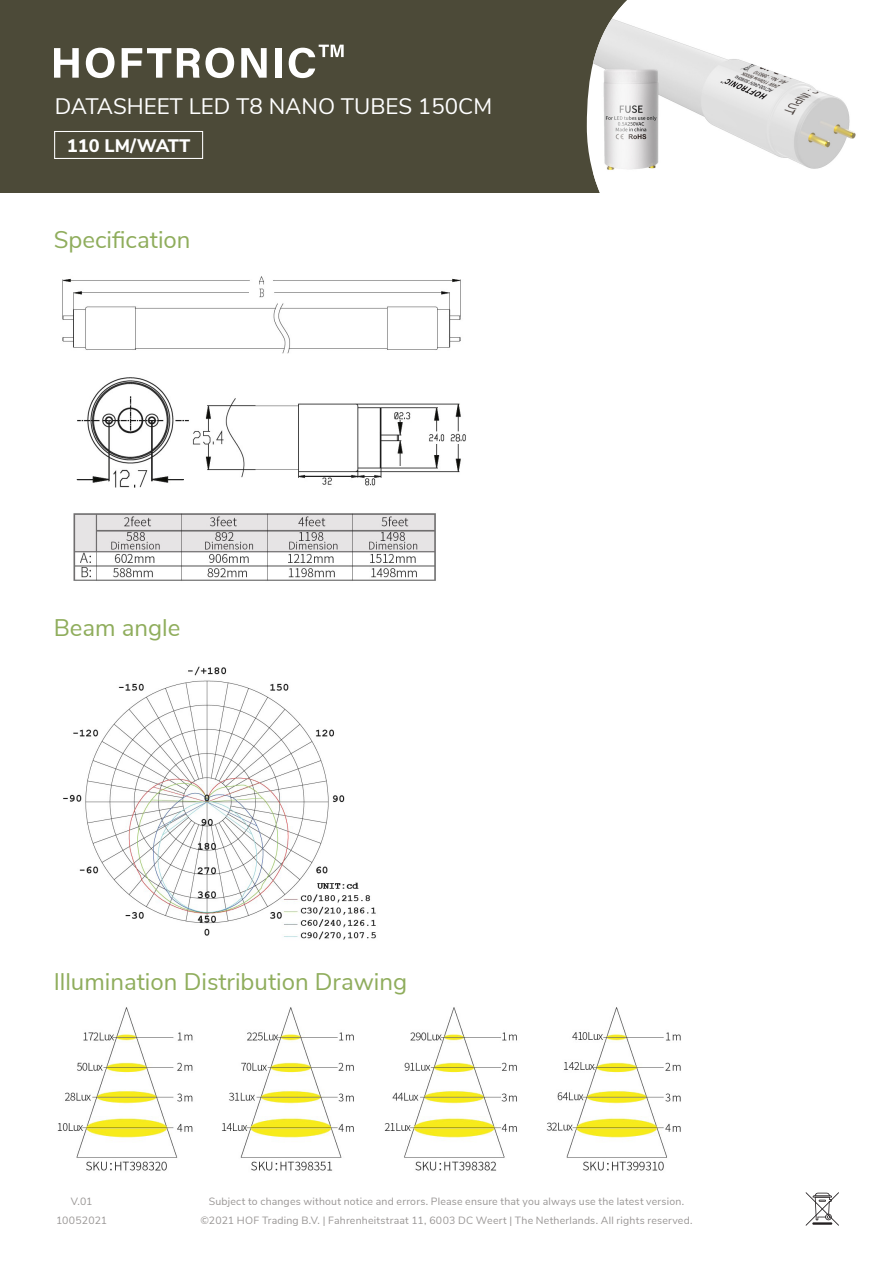
<style>
.page{position:relative;width:893px;height:1263px;background:#fff}
.page>*{position:absolute;margin:0;border:0;box-sizing:border-box;transform-origin:0 0}
.t1{font:24px "Nunito Sans";color:#8fad5c}
.t2{font:22.35px "Nunito Sans";color:#fff}
.t3{font:800 18.15px "Nunito Sans";color:#fff}
.t4{font:10.5px/19.5px "Nunito Sans";letter-spacing:.02em;color:#999695;text-align:center}
</style>
<div class="page">
<svg style="left:806px;top:1192px;width:33px;height:33px"></svg>
<hr style="left:812px;top:1222px;width:20px;height:3px;background:#231f20">
<img style="left:62px;top:276px;width:404px;height:305px">
<img style="left:63px;top:666px;width:313px;height:274px">
<div style="left:0;top:0;width:839px;height:192px;background:#4c4a38"></div>
<svg style="left:587px;top:64px;width:6px;height:129px"></svg>
<img style="left:593px;top:0;width:263px;height:193px">
<svg style="left:54px;top:48px;width:25px;height:30px"></svg>
<svg style="left:86px;top:48px;width:29px;height:30px"></svg>
<svg style="left:122px;top:48px;width:49px;height:30px"></svg>
<svg style="left:177px;top:48px;width:57px;height:30px"></svg>
<svg style="left:241px;top:48px;width:26px;height:30px"></svg>
<div style="left:275px;top:48px;width:7px;height:30px;background:#fff"></div>
<svg style="left:289px;top:45px;width:55px;height:33px"></svg>
<div style="left:54px;top:131px;width:149px;height:28px;border:1px solid #fff"></div>
<img style="left:57px;top:1007px;width:624px;height:164px">
<p class="t2" style="left:55px;top:90px;width:439px">DATASHEET LED T8 NANO TUBES 150CM</p>
<p class="t3" style="left:67px;top:132px;width:125px">110 LM/WATT</p>
<p class="t1" style="left:54px;top:222px;width:138px">Specification</p>
<p class="t1" style="left:54px;top:610px;width:128px">Beam angle</p>
<p class="t1" style="left:54px;top:964px;width:355px">Illumination Distribution Drawing</p>
<p class="t4" style="left:56px;top:1190px;width:53px">V.01<br>10052021</p>
<p class="t4" style="left:200px;top:1190px;width:493px">Subject to changes without notice and errors. Please ensure that you always use the latest version. ©2021 HOF Trading B.V. | Fahrenheitstraat 11, 6003 DC Weert | The Netherlands. All rights reserved.</p>
</div>
